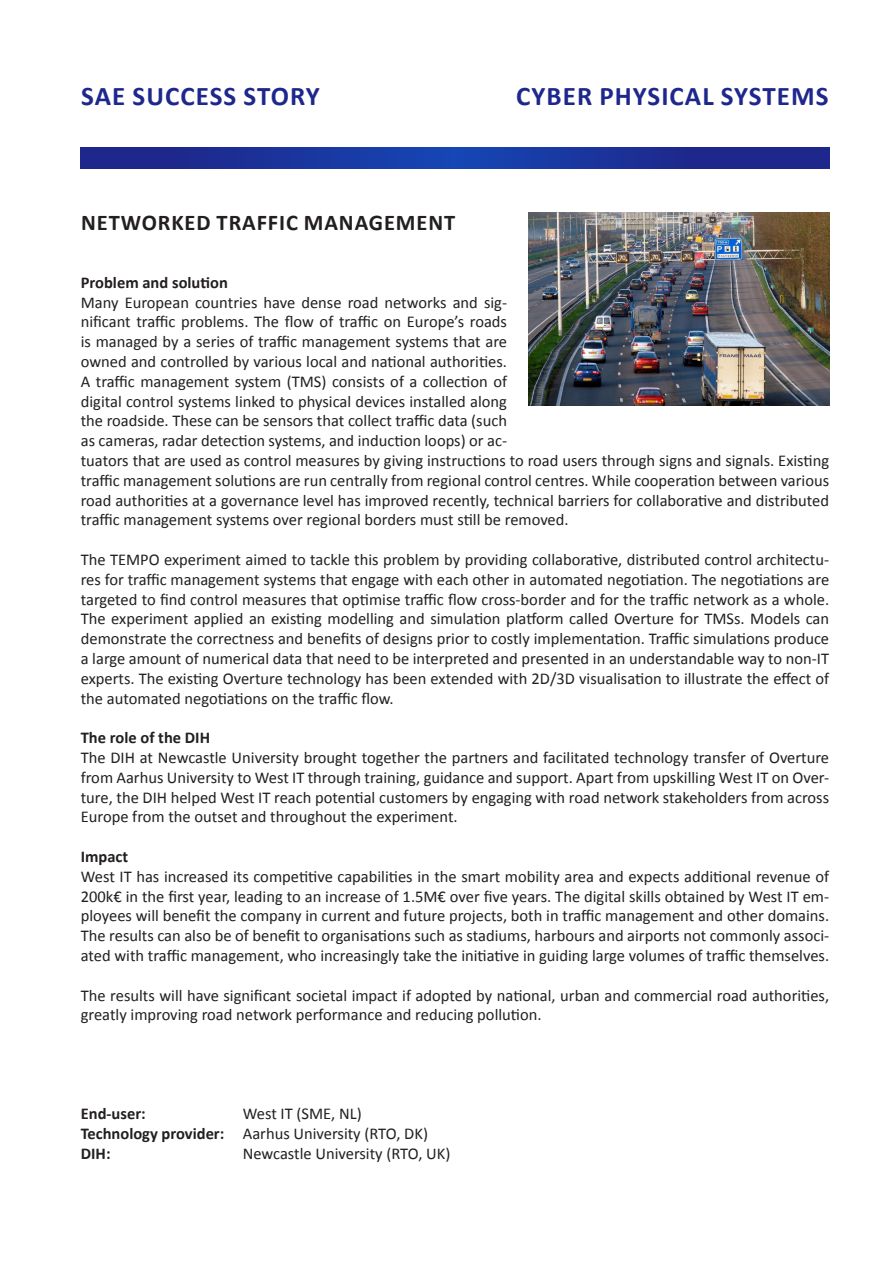
<style>
.page{position:relative;width:893px;height:1263px;background:#fff}
.page>*{position:absolute;margin:0;border:0;box-sizing:border-box;transform-origin:0 0}
.Header_links{font:700 27px "Calibri";letter-spacing:.04em;color:#1e288c}
.Subheader{font:700 22.5px "Calibri";letter-spacing:.04em;color:#231f20}
.Fliesstext{font:16.5px/19.8px "Calibri";color:#231f20;text-align:justify}
.Fliesstext-2{font:700 16.5px "Calibri";color:#231f20}
.s1{font-weight:700}
</style>
<div class="page">
<img style="left:81px;top:147px;width:748px;height:21px">
<img style="left:528px;top:213px;width:301px;height:192px">
<p class="Header_links" style="left:81px;top:79px;width:240px">SAE SUCCESS STORY</p>
<p class="Header_links" style="left:516px;top:79px;width:314px">CYBER PHYSICAL SYSTEMS</p>
<p class="Subheader" style="left:81px;top:208px;width:375px">NETWORKED TRAFFIC MANAGEMENT</p>
<p class="Fliesstext-2" style="left:81px;top:272px;width:149px">Problem and solution</p>
<p class="Fliesstext" style="left:81px;top:292px;width:750px;text-align:left">Many European countries have dense road networks and sig-<br>nificant traffic problems. The flow of traffic on Europe’s roads<br>is managed by a series of traffic management systems that are<br>owned and controlled by various local and national authorities.<br>A traffic management system (TMS) consists of a collection of<br>digital control systems linked to physical devices installed along<br>the roadside. These can be sensors that collect traffic data (such<br>as cameras, radar detection systems, and induction loops) or ac-<br>tuators that are used as control measures by giving instructions to road users through signs and signals. Existing traffic management solutions are run centrally from regional control centres. While cooperation between various road authorities at a governance level has improved recently, technical barriers for collaborative and distributed traffic management systems over regional borders must still be removed.</p>
<p class="Fliesstext" style="left:81px;top:550px;width:750px">The TEMPO experiment aimed to tackle this problem by providing collaborative, distributed control architectu&shy;res for traffic management systems that engage with each other in automated negotiation. The negotiations are targeted to find control measures that optimise traffic flow cross-border and for the traffic network as a whole.<br>The experiment applied an existing modelling and simulation platform called Overture for TMSs. Models can demonstrate the correctness and benefits of designs prior to costly implementation. Traffic simulations produce a large amount of numerical data that need to be interpreted and presented in an understandable way to non-IT experts. The existing Overture technology has been extended with 2D/3D visualisation to illustrate the effect of the automated negotiations on the traffic flow.</p>
<p class="Fliesstext-2" style="left:81px;top:727px;width:131px">The role of the DIH</p>
<p class="Fliesstext" style="left:81px;top:748px;width:750px">The DIH at Newcastle University brought together the partners and facilitated technology transfer of Overture from Aarhus University to West IT through training, guidance and support. Apart from upskilling West IT on Over&shy;ture, the DIH helped West IT reach potential customers by engaging with road network stakeholders from across Europe from the outset and throughout the experiment.</p>
<p class="Fliesstext-2" style="left:81px;top:846px;width:49px">Impact</p>
<p class="Fliesstext" style="left:81px;top:866px;width:750px">West IT has increased its competitive capabilities in the smart mobility area and expects additional revenue of 200k€ in the first year, leading to an increase of 1.5M€ over five years. The digital skills obtained by West IT em&shy;ployees will benefit the company in current and future projects, both in traffic management and other domains.<br>The results can also be of benefit to organisations such as stadiums, harbours and airports not commonly associ&shy;ated with traffic management, who increasingly take the initiative in guiding large volumes of traffic themselves.</p>
<p class="Fliesstext" style="left:81px;top:985px;width:750px">The results will have significant societal impact if adopted by national, urban and commercial road authorities, greatly improving road network performance and reducing pollution.</p>
<p class="Fliesstext-2" style="left:81px;top:1103px;width:66px">End-user:</p>
<p class="Fliesstext" style="left:243px;top:1104px;width:120px">West IT (SME, NL)</p>
<p class="Fliesstext" style="left:81px;top:1124px;width:349px"><span class="s1">Technology provider:</span> Aarhus University (RTO, DK)</p>
<p class="Fliesstext-2" style="left:81px;top:1143px;width:31px">DIH:</p>
<p class="Fliesstext" style="left:243px;top:1144px;width:209px">Newcastle University (RTO, UK)</p>
</div>
